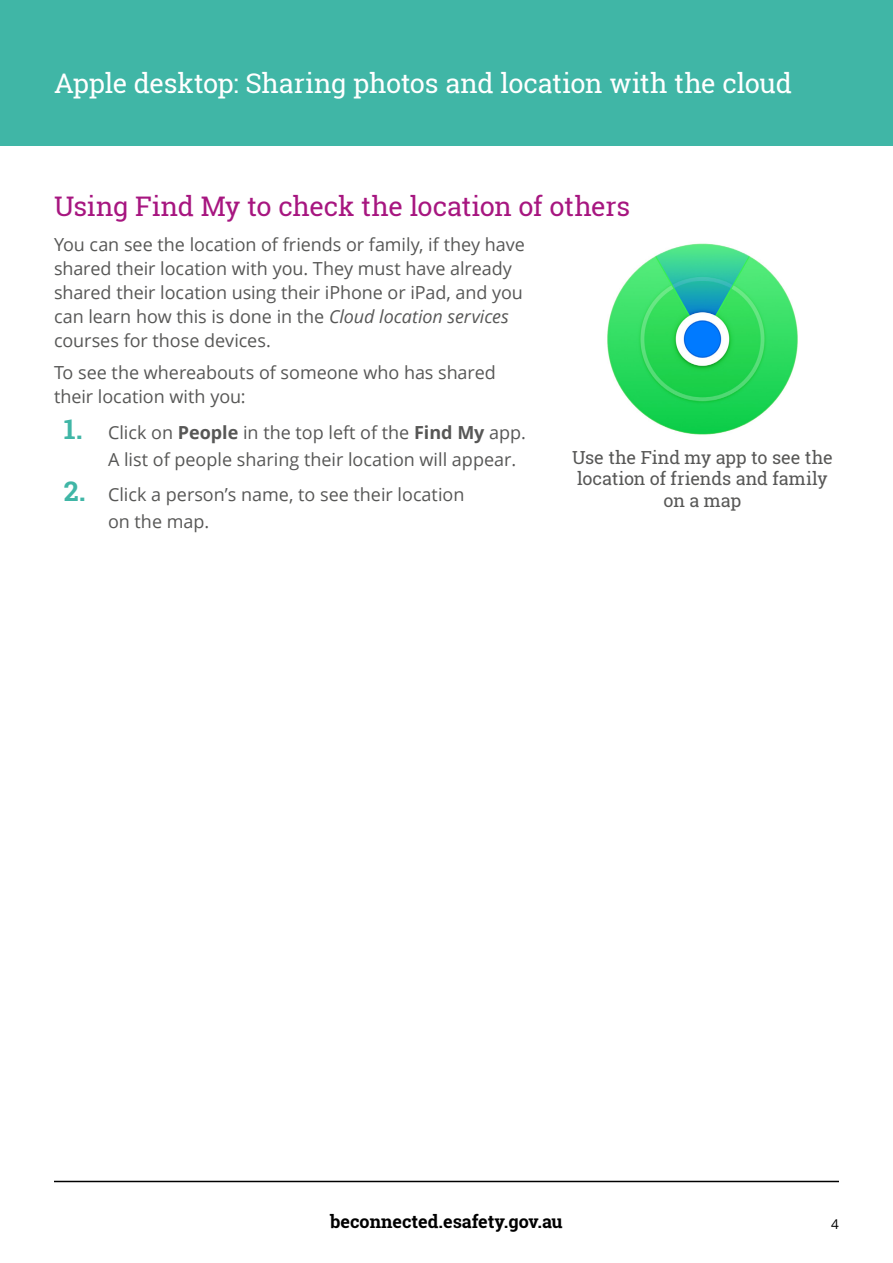
<style>
.page{position:relative;width:893px;height:1263px;background:#fff}
.page>*{position:absolute;margin:0;border:0;box-sizing:border-box;transform-origin:0 0}
.t1{font:27px "Roboto Slab";letter-spacing:-.015em;color:#fff}
.t2{font:27px "Roboto Slab";letter-spacing:-.015em;color:#a71680}
.t3{font:18px/24px "Open Sans";color:#575756}
.t4{font:18px/21.6px "Roboto Slab";letter-spacing:-.01em;color:#575756;text-align:center}
.t5{font:700 18px "Roboto Slab";color:#000}
.t6{font:13.5px "Open Sans";color:#000}
.s1{font-style:italic}
.s2{font-family:"Roboto Slab";font-weight:700;font-size:27px;color:#40b6a6}
.s3{font-weight:700}
</style>
<div class="page">
<hr style="left:54px;top:1181px;width:785px;height:1px;background:#000">
<div style="left:0;top:0;width:893px;height:145px;background:#40b6a6"></div>
<img style="left:607px;top:243px;width:191px;height:192px">
<h1 class="t1" style="left:54px;top:65px;width:739px">Apple desktop: Sharing photos and location with the cloud</h1>
<h2 class="t2" style="left:54px;top:188px;width:578px">Using Find My to check the location of others</h2>
<p class="t3" style="left:54px;top:232px;width:472px">You can see the location of friends or family, if they have shared their location with you. They must have already shared their location using their iPhone or iPad, and you can learn how this is done in the <span class="s1">Cloud location services </span>courses for those devices.</p>
<p class="t3" style="left:54px;top:360px;width:443px">To see the whereabouts of someone who has shared their location with you:</p>
<p class="t3" style="left:108px;top:418px;width:420px;line-height:27px;text-indent:-44px"><span class="s2">1.</span> Click on <span class="s3">People</span> in the top left of the <span class="s3">Find My</span> app.<br>A list of people sharing their location will appear.</p>
<p class="t3" style="left:108px;top:481px;width:358px;line-height:27px;text-indent:-44px"><span class="s2">2.</span> Click a person’s name, to see their location on the map.</p>
<p class="t4" style="left:572px;top:446px;width:262px">Use the Find my app to see the location of friends and family on a map</p>
<p class="t5" style="left:330px;top:1209px;width:234px">beconnected.esafety.gov.au</p>
<p class="t6" style="left:831px;top:1214px;width:9px">4</p>
</div>
